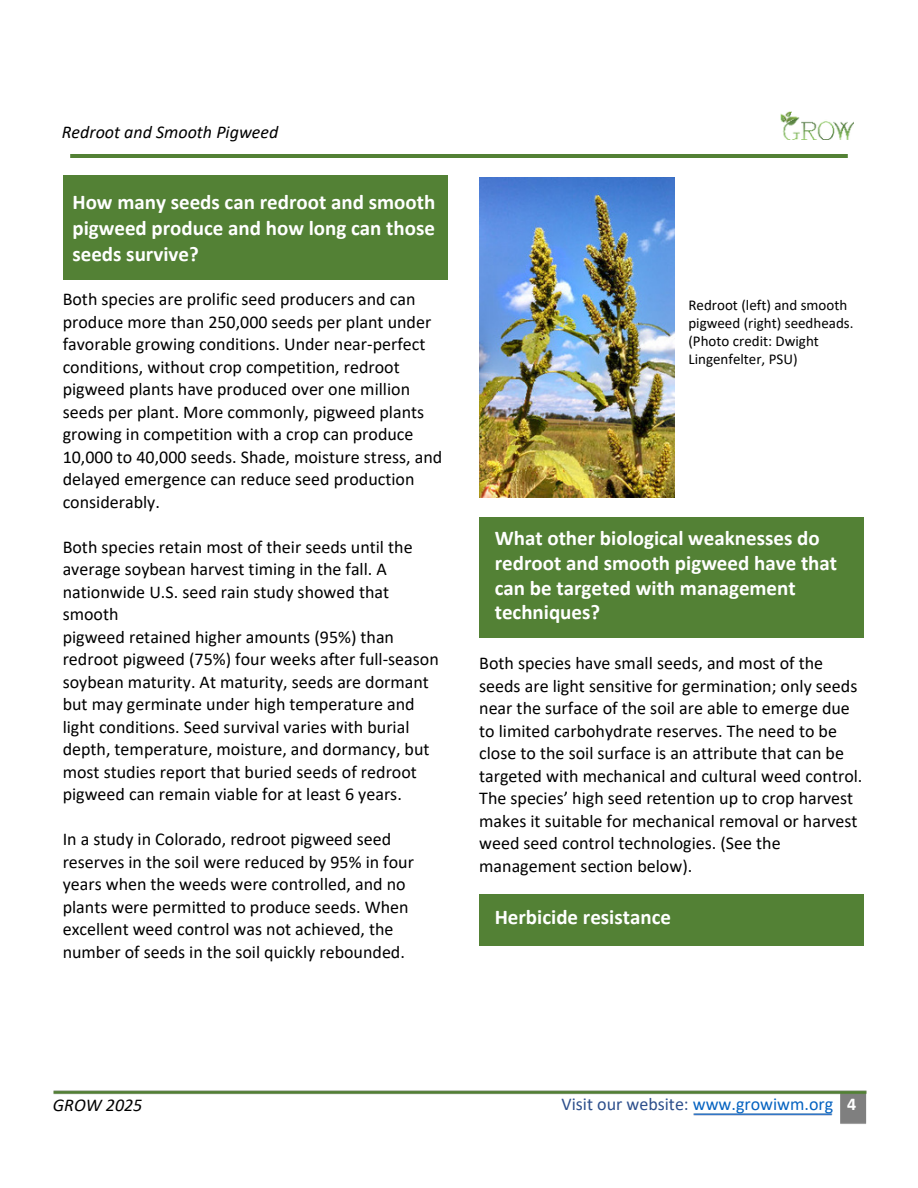
<style>
.page{position:relative;width:918px;height:1188px;background:#fff}
.page>*{position:absolute;margin:0;border:0;box-sizing:border-box;transform-origin:0 0}
.t1{font:700 21px/24.8px "Calibri";color:#fff}
.t2{font:18px/22.5px "Calibri";color:#000}
.t3{font:18px "Calibri";color:#2d4f8c}
.t4{font:italic 18px "Calibri";color:#000}
.t5{font:15px/18px "Calibri";color:#000}
.s1{color:#0563c1}
.s2{font-weight:700;color:#fff}
</style>
<div class="page">
<hr style="left:70px;top:154px;width:778px;height:4px;background:#538135">
<img style="left:53px;top:1090px;width:814px;height:34px">
<img style="left:781px;top:111px;width:73px;height:28px">
<img style="left:479px;top:177px;width:196px;height:321px">
<div style="left:479px;top:517px;width:385px;height:71px;background:#538135"></div>
<div style="left:479px;top:567px;width:385px;height:71px;background:#538135"></div>
<div style="left:63px;top:175px;width:384px;height:71px;background:#538135"></div>
<div style="left:63px;top:209px;width:384px;height:71px;background:#538135"></div>
<div style="left:479px;top:894px;width:385px;height:51px;background:#538135"></div>
<p class="t4" style="left:62px;top:120px;width:218px">Redroot and Smooth Pigweed</p>
<p class="t1" style="left:72px;top:189px;width:364px;line-height:25.8px;text-align:justify">How many seeds can redroot and smooth pigweed produce and how long can those seeds survive?</p>
<p class="t2" style="left:63px;top:287px;width:381px">Both species are prolific seed producers and can produce more than 250,000 seeds per plant under favorable growing conditions. Under near-perfect conditions, without crop competition, redroot pigweed plants have produced over one million seeds per plant. More commonly, pigweed plants growing in competition with a crop can produce 10,000 to 40,000 seeds. Shade, moisture stress, and delayed emergence can reduce seed production considerably.</p>
<p class="t2" style="left:63px;top:535px;width:378px">Both species retain most of their seeds until the average soybean harvest timing in the fall. A nationwide U.S. seed rain study showed that smooth<br>pigweed retained higher amounts (95%) than redroot pigweed (75%) four weeks after full-season soybean maturity. At maturity, seeds are dormant but may germinate under high temperature and light conditions. Seed survival varies with burial depth, temperature, moisture, and dormancy, but most studies report that buried seeds of redroot pigweed can remain viable for at least 6 years.</p>
<p class="t2" style="left:63px;top:827px;width:353px">In a study in Colorado, redroot pigweed seed reserves in the soil were reduced by 95% in four years when the weeds were controlled, and no plants were permitted to produce seeds. When excellent weed control was not achieved, the number of seeds in the soil quickly rebounded.</p>
<p class="t5" style="left:688px;top:296px;width:167px">Redroot (left) and smooth pigweed (right) seedheads. (Photo credit: Dwight<br>Lingenfelter, PSU)</p>
<p class="t1" style="left:495px;top:525px;width:344px">What other biological weaknesses do redroot and smooth pigweed have that can be targeted with management techniques?</p>
<p class="t2" style="left:479px;top:652px;width:385px">Both species have small seeds, and most of the seeds are light sensitive for germination; only seeds near the surface of the soil are able to emerge due to limited carbohydrate reserves. The need to be close to the soil surface is an attribute that can be targeted with mechanical and cultural weed control.<br>The species’ high seed retention up to crop harvest makes it suitable for mechanical removal or harvest weed seed control technologies. (See the management section below).</p>
<p class="t1" style="left:495px;top:904px;width:178px">Herbicide resistance</p>
<p class="t4" style="left:53px;top:1092px;width:91px">GROW 2025</p>
<p class="t3" style="left:562px;top:1092px;width:296px">Visit our website: <span class="s1">www.growiwm.org</span> <span class="s2">4</span></p>
</div>
